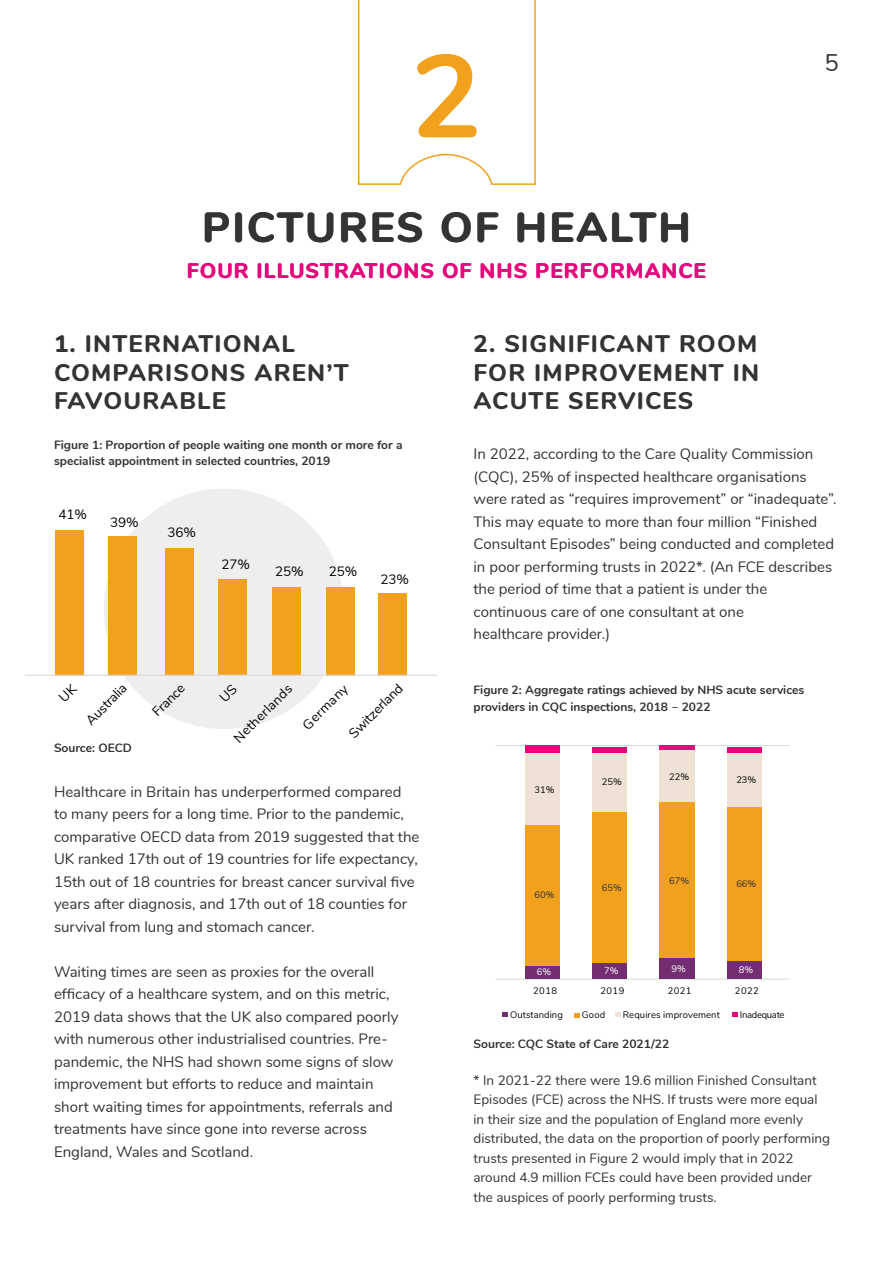
<style>
.page{position:relative;width:893px;height:1263px;background:#fff}
.page>*{position:absolute;margin:0;border:0;box-sizing:border-box;transform-origin:0 0}
.t1{font:700 117px "Nunito";color:#f2a11e}
.t2{font:800 42px "Nunito";letter-spacing:.05em;color:#333}
.t3{font:800 24px/28.8px "Nunito";letter-spacing:.05em;color:#333}
.t4{font:24px "Nunito";color:#333}
.t5{font:800 21px "Nunito";letter-spacing:.05em;color:#e6077d}
.t6{font:15px/22.5px "Nunito";color:#333}
.t7{font:13.5px/19.5px "Nunito";color:#333}
.t8{font:13.5px "Nunito";color:#040503}
.t9{font:700 12px/16.5px "Nunito";color:#333}
.t10{font:9.45px "Nunito";letter-spacing:.01em;color:#040503}
.t11{font:9.45px "Nunito";color:#313232}
.t12{font:9.45px "Nunito";letter-spacing:-.03em;color:#040503}
.t13{font:9.45px "Nunito";color:#fff}
.s1{font-weight:400}
</style>
<div class="page">
<div style="left:104px;top:488px;width:240px;height:241px;background:#efedef;border-radius:50%"></div>
<hr style="left:496px;top:979px;width:293px;height:1px;background:#dad9d8">
<hr style="left:496px;top:745px;width:293px;height:1px;background:#dad9d8">
<div style="left:526px;top:965px;width:34px;height:13px;background:#732d71"></div>
<div style="left:526px;top:825px;width:34px;height:140px;background:#f2a11e"></div>
<div style="left:526px;top:753px;width:34px;height:72px;background:#efe2d4"></div>
<div style="left:526px;top:746px;width:34px;height:7px;background:#e6077d"></div>
<div style="left:592px;top:963px;width:35px;height:15px;background:#732d71"></div>
<div style="left:592px;top:811px;width:35px;height:152px;background:#f2a11e"></div>
<div style="left:592px;top:753px;width:35px;height:58px;background:#efe2d4"></div>
<div style="left:592px;top:748px;width:35px;height:5px;background:#e6077d"></div>
<div style="left:659px;top:958px;width:36px;height:20px;background:#732d71"></div>
<div style="left:659px;top:802px;width:36px;height:156px;background:#f2a11e"></div>
<div style="left:659px;top:750px;width:36px;height:52px;background:#efe2d4"></div>
<hr style="left:659px;top:746px;width:36px;height:4px;background:#e6077d">
<div style="left:727px;top:961px;width:35px;height:17px;background:#732d71"></div>
<div style="left:727px;top:806px;width:35px;height:155px;background:#f2a11e"></div>
<div style="left:727px;top:753px;width:35px;height:53px;background:#efe2d4"></div>
<div style="left:727px;top:748px;width:35px;height:5px;background:#e6077d"></div>
<svg style="left:503px;top:1013px;width:5px;height:4px"></svg>
<svg style="left:574px;top:1013px;width:5px;height:4px"></svg>
<svg style="left:615px;top:1013px;width:5px;height:4px"></svg>
<svg style="left:732px;top:1013px;width:5px;height:4px"></svg>
<svg style="left:357px;top:0;width:179px;height:185px"></svg>
<div style="left:378px;top:593px;width:29px;height:82px;background:#f2a11e"></div>
<div style="left:326px;top:587px;width:29px;height:88px;background:#f2a11e"></div>
<div style="left:272px;top:587px;width:29px;height:88px;background:#f2a11e"></div>
<div style="left:218px;top:579px;width:29px;height:96px;background:#f2a11e"></div>
<div style="left:165px;top:548px;width:29px;height:127px;background:#f2a11e"></div>
<div style="left:108px;top:536px;width:28px;height:139px;background:#f2a11e"></div>
<div style="left:56px;top:530px;width:28px;height:145px;background:#f2a11e"></div>
<hr style="left:25px;top:675px;width:412px;height:1px;background:#dad9d8">
<p class="t1" style="left:411px;top:10px;width:72px">2</p>
<p class="t2" style="left:202px;top:197px;width:490px">PICTURES OF HEALTH</p>
<p class="t5" style="left:187px;top:255px;width:521px">FOUR ILLUSTRATIONS OF NHS PERFORMANCE</p>
<p class="t3" style="left:54px;top:328px;width:296px">1. INTERNATIONAL<br>COMPARISONS AREN’T<br>FAVOURABLE</p>
<p class="t3" style="left:473px;top:328px;width:287px;text-align:justify">2. SIGNIFICANT ROOM FOR IMPROVEMENT IN ACUTE SERVICES</p>
<h3 class="t4" style="left:825px;top:45px;width:16px">5</h3>
<p class="t9" style="left:54px;top:436px;width:350px">Figure 1: Proportion of people waiting one month or more for a specialist appointment in selected countries, 2019</p>
<p class="t8" style="left:58px;top:505px;width:30px">41%</p>
<p class="t8" style="left:110px;top:512px;width:30px">39%</p>
<p class="t8" style="left:167px;top:523px;width:30px">36%</p>
<p class="t8" style="left:221px;top:554px;width:30px">27%</p>
<p class="t8" style="left:275px;top:562px;width:30px">25%</p>
<p class="t8" style="left:329px;top:562px;width:30px">25%</p>
<p class="t8" style="left:380px;top:569px;width:30px">23%</p>
<p class="t8" style="left:344px;top:728px;width:71px;rotate:-45deg">Switzerland</p>
<p class="t8" style="left:81px;top:715px;width:53px;rotate:-45deg">Australia</p>
<p class="t8" style="left:148px;top:707px;width:41px;rotate:-45deg">France</p>
<p class="t8" style="left:229px;top:733px;width:78px;rotate:-45deg">Netherlands</p>
<p class="t8" style="left:298px;top:720px;width:59px;rotate:-45deg">Germany</p>
<p class="t9" style="left:54px;top:738px;width:80px">Source: OECD</p>
<p class="t6" style="left:54px;top:779px;width:367px">Healthcare in Britain has underperformed compared<br>to many peers for a long time. Prior to the pandemic, comparative OECD data from 2019 suggested that the UK ranked 17th out of 19 countries for life expectancy, 15th out of 18 countries for breast cancer survival five years after diagnosis, and 17th out of 18 counties for survival from lung and stomach cancer.</p>
<p class="t6" style="left:54px;top:959px;width:346px">Waiting times are seen as proxies for the overall efficacy of a healthcare system, and on this metric, 2019 data shows that the UK also compared poorly with numerous other industrialised countries. Pre&shy;pandemic, the NHS had shown some signs of slow improvement but efforts to reduce and maintain short waiting times for appointments, referrals and treatments have since gone into reverse across England, Wales and Scotland.</p>
<p class="t6" style="left:473px;top:442px;width:365px">In 2022, according to the Care Quality Commission (CQC), 25% of inspected healthcare organisations were rated as “requires improvement” or “inadequate”.<br>This may equate to more than four million “Finished Consultant Episodes” being conducted and completed in poor performing trusts in 2022*. (An FCE describes the period of time that a patient is under the continuous care of one consultant at one<br>healthcare provider.)</p>
<p class="t9" style="left:473px;top:681px;width:332px">Figure 2: Aggregate ratings achieved by NHS acute services providers in CQC inspections, 2018 <span class="s1">−</span> 2022</p>
<p class="t10" style="left:535px;top:782px;width:22px">31%</p>
<p class="t11" style="left:535px;top:888px;width:22px">60%</p>
<p class="t13" style="left:537px;top:965px;width:16px">6%</p>
<p class="t10" style="left:533px;top:984px;width:25px">2018</p>
<p class="t10" style="left:602px;top:775px;width:22px">25%</p>
<p class="t11" style="left:602px;top:881px;width:22px">65%</p>
<p class="t13" style="left:604px;top:964px;width:16px">7%</p>
<p class="t10" style="left:600px;top:984px;width:25px">2019</p>
<p class="t10" style="left:669px;top:770px;width:22px">22%</p>
<p class="t11" style="left:669px;top:873px;width:22px">67%</p>
<p class="t13" style="left:671px;top:962px;width:16px">9%</p>
<p class="t10" style="left:668px;top:984px;width:25px">2021</p>
<p class="t10" style="left:736px;top:773px;width:22px">23%</p>
<p class="t11" style="left:736px;top:876px;width:22px">66%</p>
<p class="t13" style="left:739px;top:963px;width:16px">8%</p>
<p class="t10" style="left:735px;top:984px;width:25px">2022</p>
<p class="t10" style="left:510px;top:1008px;width:54px">Outstanding</p>
<p class="t10" style="left:582px;top:1008px;width:25px">Good</p>
<p class="t10" style="left:623px;top:1008px;width:99px">Requires improvement</p>
<p class="t12" style="left:740px;top:1008px;width:46px">Inadequate</p>
<p class="t9" style="left:473px;top:1035px;width:197px">Source: CQC State of Care 2021/22</p>
<p class="t7" style="left:473px;top:1069px;width:358px">* In 2021-22 there were 19.6 million Finished Consultant Episodes (FCE) across the NHS. If trusts were more equal in their size and the population of England more evenly distributed, the data on the proportion of poorly performing trusts presented in Figure 2 would imply that in 2022 around 4.9 million FCEs could have been provided under the auspices of poorly performing trusts.</p>
</div>
